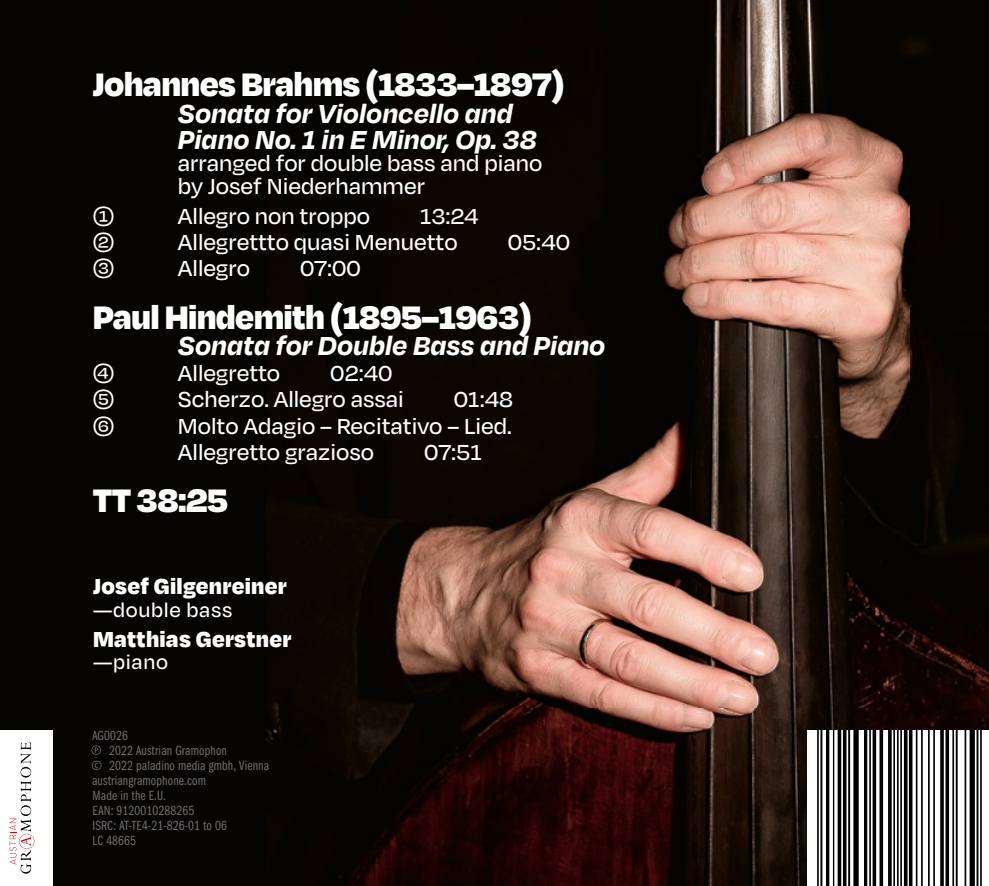
<style>
.page{position:relative;width:989px;height:886px;background:#060400}
.page>*{position:absolute;margin:0;border:0;box-sizing:border-box;transform-origin:0 0}
.t1{font:900 37.5px "Degular";letter-spacing:-.02em;color:#fff}
.t2{font:italic 700 30px/26.2px "Degular";color:#fff}
.t3{font:500 25px/22.5px "Degular";color:#fff}
.t4{font:900 25px "Degular";letter-spacing:.01em;color:#fff}
.t5{font:500 22.5px "Degular";letter-spacing:.03em;color:#fff}
.t6{font:13.75px "Franklin Gothic URW Com Boo";letter-spacing:.01em;color:#6f7070}
</style>
<div class="page">
<img style="left:266px;top:0;width:723px;height:886px">
<div style="left:0;top:730px;width:52px;height:156px;background:#fff"></div>
<svg style="left:10px;top:742px;width:24px;height:132px"></svg>
<img style="left:807px;top:730px;width:182px;height:156px">
<svg style="left:91px;top:745px;width:10px;height:10px"></svg>
<h1 class="t1" style="left:93px;top:60px;width:473px">Johannes Brahms (1833–1897)</h1>
<p class="t2" style="left:178px;top:99px;width:360px">Sonata for Violoncello and<br>Piano No. 1 in E Minor, Op. 38</p>
<p class="t3" style="left:178px;top:151px;width:366px">arranged for double bass and piano by Josef Niederhammer</p>
<p class="t3" style="left:93px;top:204px;width:23px">➀</p>
<p class="t3" style="left:178px;top:204px;width:194px">Allegro non troppo</p>
<p class="t3" style="left:420px;top:204px;width:60px">13:24</p>
<p class="t3" style="left:93px;top:230px;width:23px">➁</p>
<p class="t3" style="left:178px;top:230px;width:281px">Allegrettto quasi Menuetto</p>
<p class="t3" style="left:508px;top:230px;width:64px">05:40</p>
<p class="t3" style="left:93px;top:256px;width:23px">➂</p>
<p class="t3" style="left:178px;top:256px;width:74px">Allegro</p>
<p class="t3" style="left:300px;top:256px;width:62px">07:00</p>
<h1 class="t1" style="left:93px;top:292px;width:440px">Paul Hindemith (1895–1963)</h1>
<p class="t2" style="left:178px;top:331px;width:429px">Sonata for Double Bass and Piano</p>
<p class="t3" style="left:93px;top:361px;width:23px">➃</p>
<p class="t3" style="left:178px;top:361px;width:104px">Allegretto</p>
<p class="t3" style="left:330px;top:361px;width:64px">02:40</p>
<p class="t3" style="left:93px;top:387px;width:23px">➄</p>
<p class="t3" style="left:178px;top:387px;width:227px">Scherzo. Allegro assai</p>
<p class="t3" style="left:454px;top:387px;width:61px">01:48</p>
<p class="t3" style="left:93px;top:414px;width:23px">➅</p>
<p class="t3" style="left:178px;top:412px;width:335px;line-height:26.2px">Molto Adagio – Recitativo – Lied.<br>Allegretto grazioso</p>
<p class="t3" style="left:424px;top:440px;width:59px">07:51</p>
<h1 class="t1" style="left:93px;top:476px;width:137px">TT 38:25</h1>
<p class="t4" style="left:93px;top:570px;width:195px">Josef Gilgenreiner</p>
<p class="t5" style="left:93px;top:596px;width:141px">—double bass</p>
<p class="t4" style="left:93px;top:622px;width:200px">Matthias Gerstner</p>
<p class="t5" style="left:93px;top:648px;width:76px">—piano</p>
<p class="t6" style="left:92px;top:726px;width:37px">AG0026</p>
<p class="t6" style="left:109px;top:741px;width:119px">2022 Austrian Gramophon</p>
<p class="t6" style="left:91px;top:756px;width:179px">© 2022 paladino media gmbh, Vienna</p>
<p class="t6" style="left:92px;top:771px;width:115px">austriangramophone.com</p>
<p class="t6" style="left:93px;top:786px;width:75px">Made in the E.U.</p>
<p class="t6" style="left:93px;top:801px;width:103px">EAN: 9120010288265</p>
<p class="t6" style="left:93px;top:816px;width:136px">ISRC: AT-TE4-21-826-01 to 06</p>
<p class="t6" style="left:93px;top:831px;width:45px">LC 48665</p>
</div>
